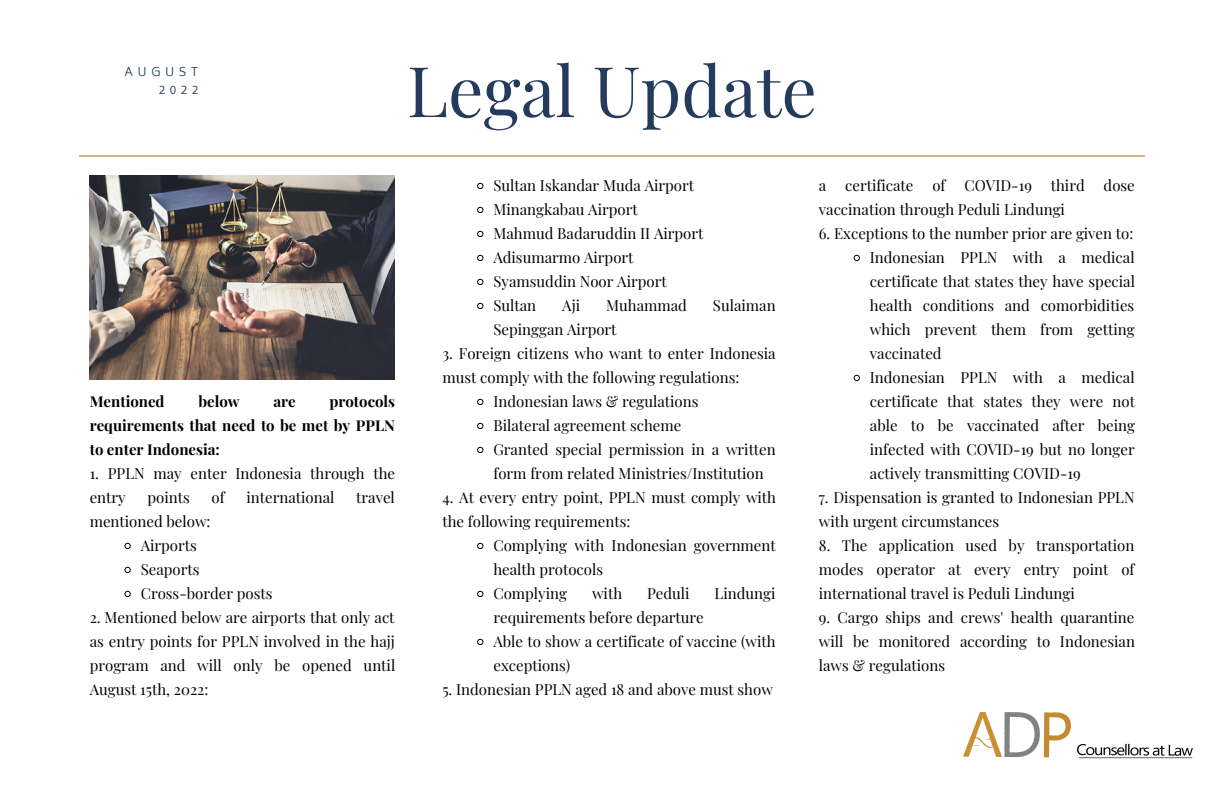
<style>
.page{position:relative;width:1224px;height:792px;background:#fff}
.page>*{position:absolute;margin:0;border:0;box-sizing:border-box;transform-origin:0 0}
.t1{font:70px "Playfair Display";color:#253b5c}
.t2{font:15px/24px "Playfair Display";color:#000}
.t3{font:700 15px/24px "Playfair Display";color:#000;text-align:justify}
.t4{font:300 12px/18px "Biryani";letter-spacing:.37em;color:#253b5c;text-align:right}
</style>
<div class="page">
<hr style="left:79px;top:155px;width:1066px;height:1px;background:#d8b384">
<img style="left:964px;top:713px;width:228px;height:46px">
<img style="left:90px;top:176px;width:305px;height:203px">
<svg style="left:124px;top:542px;width:7px;height:7px"></svg>
<svg style="left:124px;top:566px;width:7px;height:7px"></svg>
<svg style="left:124px;top:590px;width:7px;height:7px"></svg>
<svg style="left:853px;top:254px;width:7px;height:7px"></svg>
<svg style="left:853px;top:374px;width:7px;height:7px"></svg>
<svg style="left:477px;top:182px;width:7px;height:7px"></svg>
<svg style="left:477px;top:206px;width:7px;height:7px"></svg>
<svg style="left:477px;top:230px;width:7px;height:7px"></svg>
<svg style="left:477px;top:254px;width:7px;height:7px"></svg>
<svg style="left:477px;top:278px;width:7px;height:7px"></svg>
<svg style="left:477px;top:302px;width:7px;height:7px"></svg>
<svg style="left:477px;top:398px;width:7px;height:7px"></svg>
<svg style="left:477px;top:422px;width:7px;height:7px"></svg>
<svg style="left:477px;top:446px;width:7px;height:7px"></svg>
<svg style="left:477px;top:542px;width:7px;height:7px"></svg>
<svg style="left:477px;top:590px;width:7px;height:7px"></svg>
<svg style="left:477px;top:638px;width:7px;height:7px"></svg>
<p class="t4" style="left:125px;top:63px;width:75px">AUGUST<br>2022</p>
<h1 class="t1" style="left:407px;top:41px;width:411px">Legal Update</h1>
<p class="t3" style="left:90px;top:389px;width:307px;text-indent:240px">protocols requirements that need to be met by PPLN to enter Indonesia:</p>
<p class="t2" style="left:90px;top:461px;width:307px">1. PPLN may enter Indonesia through the entry</p>
<p class="t3" style="left:90px;top:389px;width:76px">Mentioned</p>
<p class="t3" style="left:198px;top:389px;width:43px">below</p>
<p class="t3" style="left:273px;top:389px;width:24px">are</p>
<p class="t2" style="left:148px;top:485px;width:44px">points</p>
<p class="t2" style="left:212px;top:485px;width:15px">of</p>
<p class="t2" style="left:247px;top:485px;width:89px">international</p>
<p class="t2" style="left:356px;top:485px;width:40px">travel</p>
<p class="t2" style="left:90px;top:509px;width:122px">mentioned below:</p>
<p class="t2" style="left:141px;top:533px;width:133px">Airports<br>Seaports<br>Cross-border posts</p>
<p class="t2" style="left:90px;top:605px;width:307px;text-align:justify">2. Mentioned below are airports that only act as entry points for PPLN involved in the hajj program and will only be opened until August 15th, 2022:</p>
<p class="t2" style="left:493px;top:173px;width:212px">Sultan Iskandar Muda Airport<br>Minangkabau Airport<br>Mahmud Badaruddin II Airport<br>Adisumarmo Airport<br>Syamsuddin Noor Airport<br>Sultan</p>
<p class="t2" style="left:562px;top:293px;width:19px">Aji</p>
<p class="t2" style="left:606px;top:293px;width:82px">Muhammad</p>
<p class="t2" style="left:713px;top:293px;width:64px">Sulaiman</p>
<p class="t2" style="left:493px;top:317px;width:125px">Sepinggan Airport</p>
<p class="t2" style="left:442px;top:341px;width:335px">3. Foreign citizens who want to enter Indonesia must comply with the following regulations:</p>
<p class="t2" style="left:493px;top:389px;width:284px">Indonesian laws &amp; regulations<br>Bilateral agreement scheme<br>Granted special permission in a written form from related Ministries/Institution</p>
<p class="t2" style="left:442px;top:485px;width:335px">4. At every entry point, PPLN must comply with the following requirements:</p>
<p class="t2" style="left:493px;top:533px;width:284px">Complying with Indonesian government health protocols<br>Complying</p>
<p class="t2" style="left:592px;top:581px;width:32px">with</p>
<p class="t2" style="left:647px;top:581px;width:44px">Peduli</p>
<p class="t2" style="left:715px;top:581px;width:62px">Lindungi</p>
<p class="t2" style="left:493px;top:605px;width:284px">requirements before departure<br>Able to show a certificate of vaccine (with exceptions)</p>
<p class="t2" style="left:442px;top:677px;width:332px">5. Indonesian PPLN aged 18 and above must show</p>
<p class="t2" style="left:819px;top:173px;width:9px">a</p>
<p class="t2" style="left:845px;top:173px;width:70px">certificate</p>
<p class="t2" style="left:932px;top:173px;width:15px">of</p>
<p class="t2" style="left:964px;top:173px;width:69px">COVID-19</p>
<p class="t2" style="left:1051px;top:173px;width:35px">third</p>
<p class="t2" style="left:1104px;top:173px;width:33px">dose</p>
<p class="t2" style="left:819px;top:197px;width:248px">vaccination through Peduli Lindungi</p>
<p class="t2" style="left:819px;top:221px;width:316px">6. Exceptions to the number prior are given to:</p>
<p class="t2" style="left:870px;top:245px;width:267px">Indonesian PPLN with a medical certificate that states they have special health conditions and comorbidities which prevent them from getting vaccinated<br>Indonesian PPLN with a medical certificate that states they were not able to be vaccinated after being infected with COVID-19 but no longer actively transmitting COVID-19</p>
<p class="t2" style="left:819px;top:485px;width:317px">7. Dispensation is granted to Indonesian PPLN with urgent circumstances</p>
<p class="t2" style="left:819px;top:533px;width:317px;text-align:justify">8. The application used by transportation modes operator at every entry point of international travel is Peduli Lindungi</p>
<p class="t2" style="left:819px;top:605px;width:318px;text-align:justify">9. Cargo ships and crews' health quarantine will be monitored according to Indonesian laws &amp; regulations</p>
</div>
